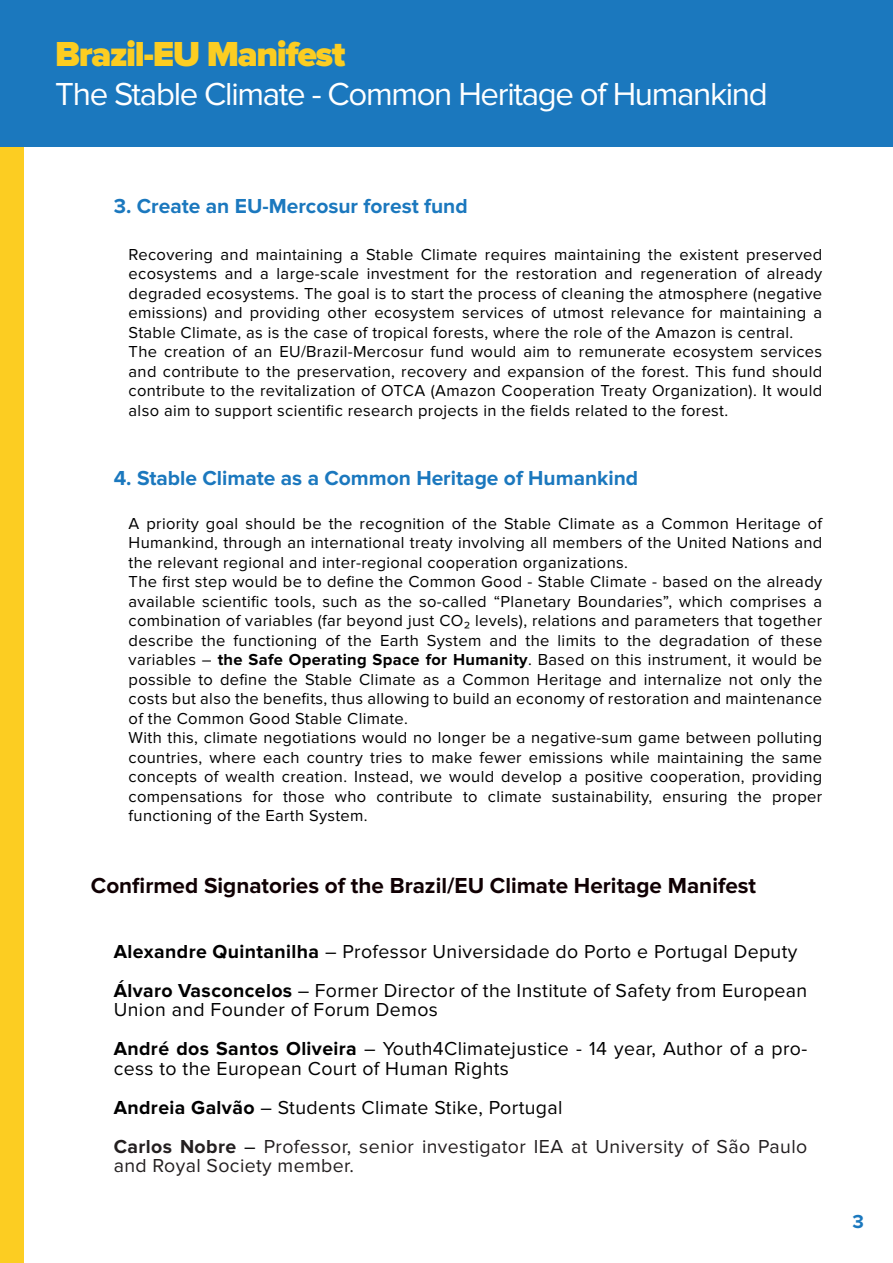
<style>
.page{position:relative;width:893px;height:1263px;background:#fff}
.page>*{position:absolute;margin:0;border:0;box-sizing:border-box;transform-origin:0 0}
.t1{font:900 36px "Proxima Nova";letter-spacing:-.04em;color:#fccd22}
.t2{font:33px "Proxima Nova";letter-spacing:-.04em;color:#fff}
.t3{font:700 22.5px "Proxima Nova";color:#100003}
.t4{font:700 21px "Proxima Nova";color:#1b78be}
.t5{font:19.5px/19.5px "Proxima Nova";letter-spacing:.02em;color:#000001}
.t6{font:19.5px/19.5px "Proxima Nova";letter-spacing:.02em;color:#231f20}
.t7{font:700 19.5px "Proxima Nova A";color:#1b78be}
.t8{font:16.5px/19.5px "Proxima Nova";letter-spacing:.02em;color:#000001;text-align:justify}
.s1{font-weight:700}
.s2{color:#000001}
</style>
<div class="page">
<div style="left:0;top:0;width:23px;height:1263px;background:#fccd22"></div>
<div style="left:0;top:0;width:893px;height:147px;background:#1b78be"></div>
<h1 class="t1" style="left:55px;top:33px;width:292px">Brazil-EU Manifest</h1>
<h2 class="t2" style="left:55px;top:75px;width:714px">The Stable Climate - Common Heritage of Humankind</h2>
<p class="t4" style="left:114px;top:194px;width:355px">3. Create an EU-Mercosur forest fund</p>
<p class="t8" style="left:129px;top:245px;width:695px">Recovering and maintaining a Stable Climate requires maintaining the existent preserved ecosystems and a large-scale investment for the restoration and regeneration of already degraded ecosystems. The goal is to start the process of cleaning the atmosphere (negative emissions) and providing other ecosystem services of utmost relevance for maintaining a Stable Climate, as is the case of tropical forests, where the role of the Amazon is central.</p>
<p class="t8" style="left:129px;top:342px;width:695px">The creation of an EU/Brazil-Mercosur fund would aim to remunerate ecosystem services and contribute to the preservation, recovery and expansion of the forest. This fund should contribute to the revitalization of OTCA (Amazon Cooperation Treaty Organization). It would also aim to support scientific research projects in the fields related to the forest.</p>
<p class="t4" style="left:114px;top:466px;width:526px">4. Stable Climate as a Common Heritage of Humankind</p>
<p class="t8" style="left:129px;top:514px;width:695px">A priority goal should be the recognition of the Stable Climate as a Common Heritage of Humankind, through an international treaty involving all members of the United Nations and the relevant regional and inter-regional cooperation organizations.</p>
<p class="t8" style="left:129px;top:572px;width:695px">The first step would be to define the Common Good - Stable Climate - based on the already available scientific tools, such as the so-called “Planetary Boundaries”, which comprises a combination of variables (far beyond just CO₂ levels), relations and parameters that together describe the functioning of the Earth System and the limits to the degradation of these variables – <span class="s1">the Safe Operating Space for Humanity</span>. Based on this instrument, it would be possible to define the Stable Climate as a Common Heritage and internalize not only the costs but also the benefits, thus allowing to build an economy of restoration and maintenance of the Common Good Stable Climate.</p>
<p class="t8" style="left:129px;top:728px;width:695px">With this, climate negotiations would no longer be a negative-sum game between polluting countries, where each country tries to make fewer emissions while maintaining the same concepts of wealth creation. Instead, we would develop a positive cooperation, providing compensations for those who contribute to climate sustainability, ensuring the proper functioning of the Earth System.</p>
<p class="t3" style="left:91px;top:873px;width:667px">Confirmed Signatories of the Brazil/EU Climate Heritage Manifest</p>
<p class="t5" style="left:114px;top:941px;width:685px"><span class="s1">Alexandre Quintanilha</span> – Professor Universidade do Porto e Portugal Deputy</p>
<p class="t5" style="left:114px;top:980px;width:695px"><span class="s1">Álvaro Vasconcelos</span> – Former Director of the Institute of Safety from European<br>Union and Founder of Forum Demos</p>
<p class="t5" style="left:114px;top:1039px;width:695px"><span class="s1">André dos Santos Oliveira</span> – Youth4Climatejustice - 14 year, Author of a pro&shy;cess to the European Court of Human Rights</p>
<p class="t5" style="left:114px;top:1097px;width:450px"><span class="s1">Andreia Galvão</span> – Students Climate Stike, Portugal</p>
<p class="t6" style="left:114px;top:1136px;width:695px"><span class="s1">Carlos Nobre</span> <span class="s2">–</span> Professor, senior investigator IEA at University of São Paulo and Royal Society member.</p>
<p class="t7" style="left:852px;top:1211px;width:13px">3</p>
</div>
